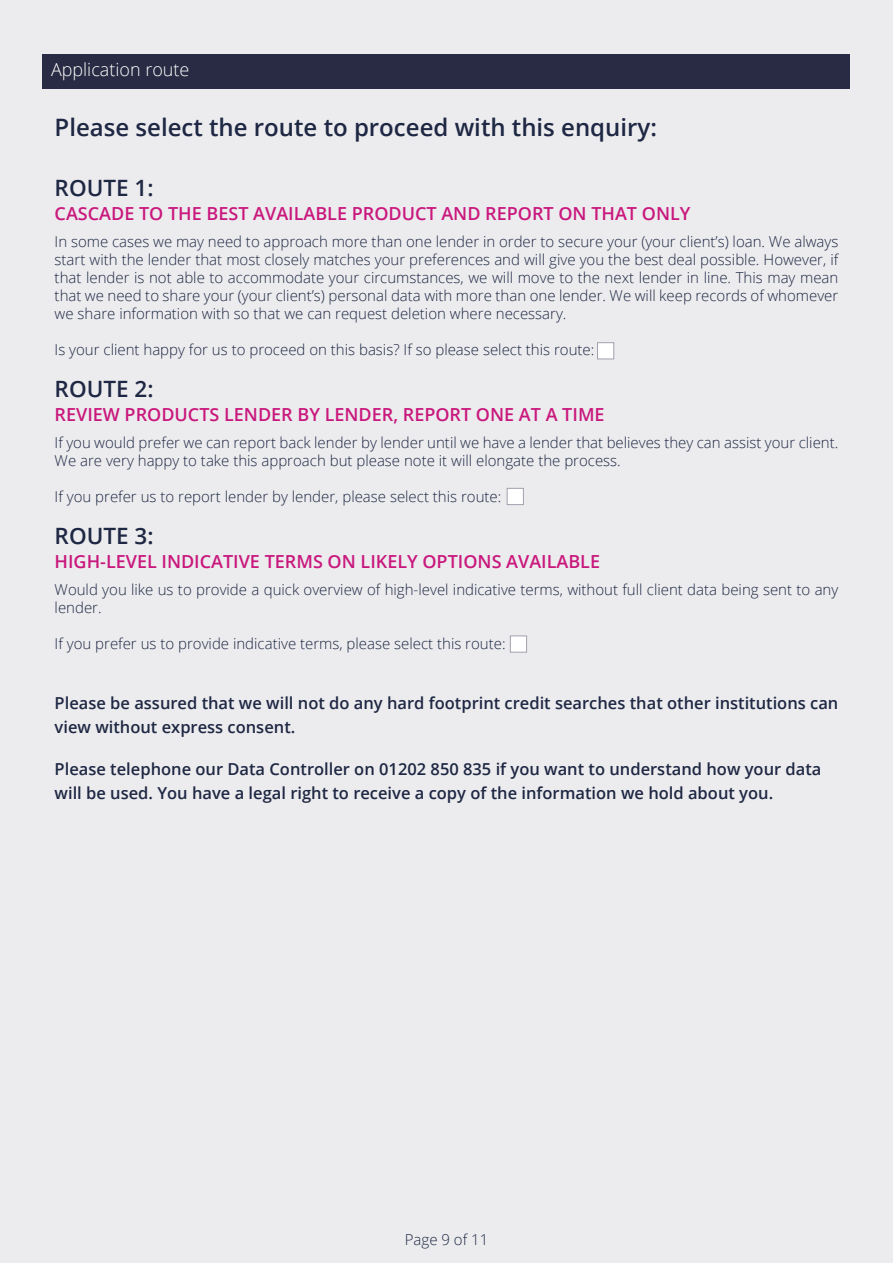
<style>
.page{position:relative;width:893px;height:1263px;background:#ececee}
.page>*{position:absolute;margin:0;border:0;box-sizing:border-box;transform-origin:0 0}
.t1{font:600 24px "Open Sans";color:#1e2743}
.t2{font:600 22.5px "Open Sans";color:#1e2743}
.t3{font:600 18px "Open Sans";color:#c9187d}
.t4{font:300 18px "Open Sans";color:#fff}
.t5{font:600 16.5px/24px "Open Sans";color:#1e2743}
.t6{font:300 15px/18px "Open Sans";color:#1e2743}
</style>
<div class="page">
<div style="left:43px;top:54px;width:807px;height:34px;background:#292a43"></div>
<div style="left:510px;top:635px;width:17px;height:17px;background:#fff;border:1px solid #a3a1ad"></div>
<div style="left:507px;top:488px;width:17px;height:17px;background:#fff;border:1px solid #a3a1ad"></div>
<div style="left:597px;top:342px;width:17px;height:17px;background:#fff;border:1px solid #a3a1ad"></div>
<p class="t4" style="left:51px;top:57px;width:140px">Application route</p>
<p class="t1" style="left:55px;top:111px;width:604px">Please select the route to proceed with this enquiry:</p>
<p class="t2" style="left:55px;top:173px;width:100px">ROUTE 1:</p>
<p class="t3" style="left:55px;top:201px;width:637px">CASCADE TO THE BEST AVAILABLE PRODUCT AND REPORT ON THAT ONLY</p>
<p class="t6" style="left:55px;top:232px;width:785px;text-align:justify">In some cases we may need to approach more than one lender in order to secure your (your client’s) loan. We always start with the lender that most closely matches your preferences and will give you the best deal possible. However, if that lender is not able to accommodate your circumstances, we will move to the next lender in line. This may mean that we need to share your (your client’s) personal data with more than one lender. We will keep records of whomever we share information with so that we can request deletion where necessary.</p>
<p class="t6" style="left:55px;top:340px;width:541px">Is your client happy for us to proceed on this basis? If so please select this route:</p>
<p class="t2" style="left:55px;top:374px;width:100px">ROUTE 2:</p>
<p class="t3" style="left:55px;top:402px;width:551px">REVIEW PRODUCTS LENDER BY LENDER, REPORT ONE AT A TIME</p>
<p class="t6" style="left:55px;top:433px;width:785px">If you would prefer we can report back lender by lender until we have a lender that believes they can assist your client.<br>We are very happy to take this approach but please note it will elongate the process.</p>
<p class="t6" style="left:55px;top:487px;width:448px">If you prefer us to report lender by lender, please select this route:</p>
<p class="t2" style="left:55px;top:521px;width:100px">ROUTE 3:</p>
<p class="t3" style="left:55px;top:549px;width:547px">HIGH-LEVEL INDICATIVE TERMS ON LIKELY OPTIONS AVAILABLE</p>
<p class="t6" style="left:55px;top:580px;width:785px">Would you like us to provide a quick overview of high-level indicative terms, without full client data being sent to any lender.</p>
<p class="t6" style="left:55px;top:634px;width:452px">If you prefer us to provide indicative terms, please select this route:</p>
<p class="t5" style="left:55px;top:691px;width:785px">Please be assured that we will not do any hard footprint credit searches that other institutions can view without express consent.</p>
<p class="t5" style="left:55px;top:757px;width:768px">Please telephone our Data Controller on 01202 850 835 if you want to understand how your data will be used. You have a legal right to receive a copy of the information we hold about you.</p>
<p class="t6" style="left:405px;top:1230px;width:85px">Page 9 of 11</p>
</div>
